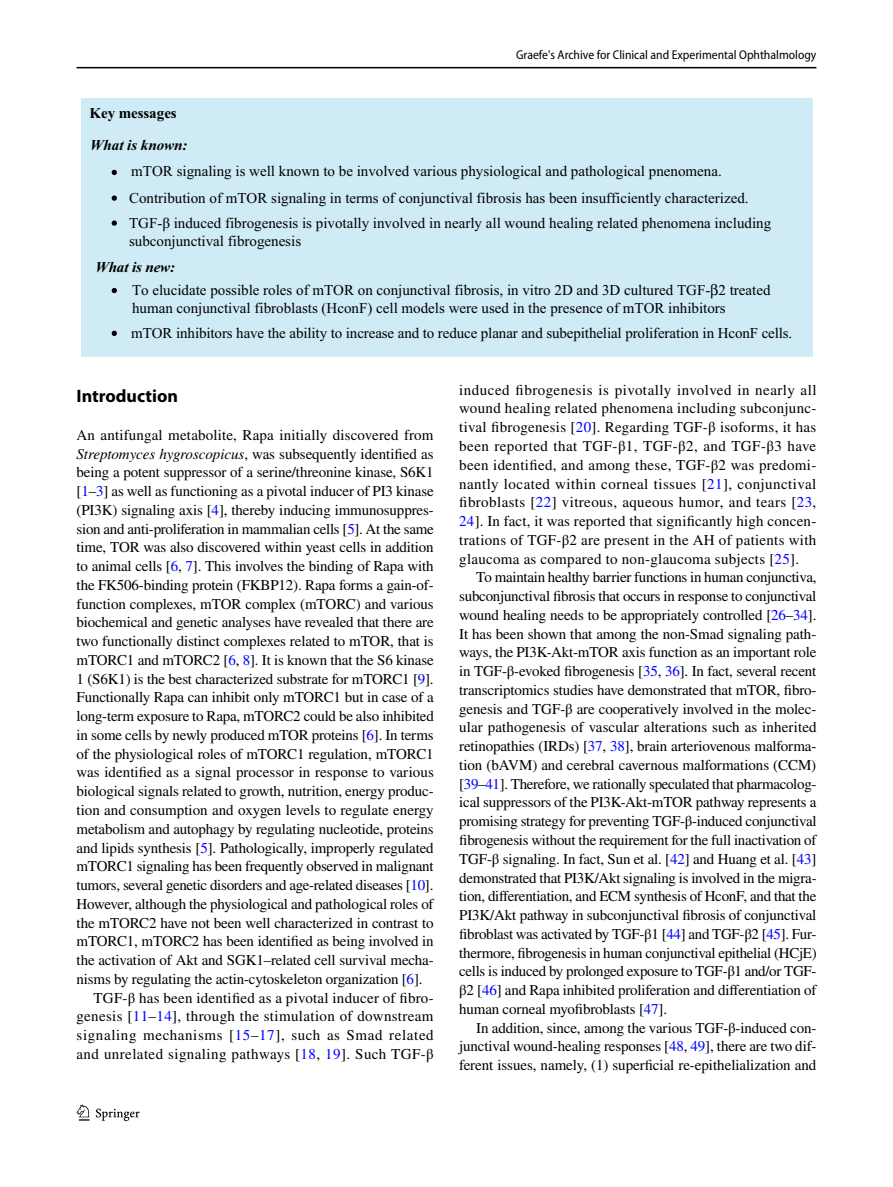
<style>
.page{position:relative;width:893px;height:1187px;background:#fff}
.page>*{position:absolute;margin:0;border:0;box-sizing:border-box;transform-origin:0 0}
.t1{font:700 18px "Myriad Pro";color:#000}
.t2{font:15px/18.8px "STIX";letter-spacing:-.01em;color:#000;text-align:justify}
.t3{font:15px/18px "Times New Roman";color:#000}
.t4{font:15px "STIX";letter-spacing:.01em;color:#000}
.t5{font:15px "STIX";letter-spacing:.025em;color:#000}
.t6{font:15px "STIX";letter-spacing:.015em;color:#000}
.t7{font:15px "STIX";letter-spacing:.03em;color:#000}
.t8{font:15px "STIX";letter-spacing:.04em;color:#000}
.t9{font:italic 700 15px "Times New Roman";color:#000}
.t10{font:700 15px "Times New Roman";letter-spacing:-.005em;color:#000}
.t11{font:semi-condensed 12.75px "Myriad Pro";color:#000}
.s1{font-style:italic}
.s2{color:#00f}
</style>
<div class="page">
<hr style="left:77px;top:67px;width:739px;height:1px;background:#000">
<svg style="left:77px;top:1104px;width:12px;height:16px"></svg>
<svg style="left:96px;top:1108px;width:44px;height:12px"></svg>
<div style="left:81px;top:98px;width:731px;height:258px;background:#cfebf5"></div>
<svg style="left:112px;top:170px;width:5px;height:5px"></svg>
<svg style="left:112px;top:195px;width:5px;height:6px"></svg>
<svg style="left:112px;top:220px;width:5px;height:6px"></svg>
<svg style="left:112px;top:288px;width:5px;height:5px"></svg>
<svg style="left:112px;top:331px;width:5px;height:5px"></svg>
<p class="t10" style="left:90px;top:102px;width:88px">Key messages</p>
<p class="t9" style="left:90px;top:135px;width:99px">What is known:</p>
<p class="t11" style="left:516px;top:48px;width:302px">Graefe's Archive for Clinical and Experimental Ophthalmology</p>
<p class="t3" style="left:131px;top:163px;width:592px">mTOR signaling is well known to be involved various physiological and pathological pnenomena.</p>
<p class="t3" style="left:129px;top:191px;width:621px">Contribution of mTOR signaling in terms of conjunctival fibrosis has been insufficiently characterized.</p>
<p class="t3" style="left:129px;top:216px;width:644px">TGF-β induced fibrogenesis is pivotally involved in nearly all wound healing related phenomena including subconjunctival fibrogenesis</p>
<p class="t9" style="left:95px;top:256px;width:81px">What is new:</p>
<p class="t3" style="left:132px;top:282px;width:640px">To elucidate possible roles of mTOR on conjunctival fibrosis, in vitro 2D and 3D cultured TGF- 2 treated human conjunctival fibroblasts (HconF) cell models were used in the presence of mTOR inhibitors</p>
<p class="t3" style="left:131px;top:325px;width:662px">mTOR inhibitors have the ability to increase and to reduce planar and subepithelial proliferation in HconF cells.</p>
<p class="t1" style="left:77px;top:384px;width:103px">Introduction</p>
<p class="t4" style="left:77px;top:424px;width:359px">An antifungal metabolite, Rapa initially discovered from</p>
<p class="t2" style="left:77px;top:445px;width:358px"><span class="s1">Streptomyces hygroscopicus</span>, was subsequently identified as</p>
<p class="t2" style="left:77px;top:464px;width:359px">being a potent suppressor of a serine/threonine kinase, S6K1</p>
<p class="t2" style="left:77px;top:482px;width:359px">[<span class="s2">1</span>–<span class="s2">3</span>] as well as functioning as a pivotal inducer of PI3 kinase</p>
<p class="t2" style="left:77px;top:501px;width:359px">(PI3K) signaling axis [<span class="s2">4</span>], thereby inducing immunosuppres-</p>
<p class="t2" style="left:77px;top:520px;width:359px">sion and anti-proliferation in mammalian cells [<span class="s2">5</span>]. At the same</p>
<p class="t2" style="left:77px;top:539px;width:359px">time, TOR was also discovered within yeast cells in addition</p>
<p class="t2" style="left:77px;top:557px;width:359px">to animal cells [<span class="s2">6</span>, <span class="s2">7</span>]. This involves the binding of Rapa with</p>
<p class="t2" style="left:77px;top:576px;width:359px">the FK506-binding protein (FKBP12). Rapa forms a gain-of-</p>
<p class="t2" style="left:77px;top:595px;width:359px">function complexes, mTOR complex (mTORC) and various</p>
<p class="t2" style="left:77px;top:614px;width:359px">biochemical and genetic analyses have revealed that there are</p>
<p class="t2" style="left:77px;top:632px;width:359px">two functionally distinct complexes related to mTOR, that is</p>
<p class="t2" style="left:77px;top:651px;width:359px">mTORC1 and mTORC2 [<span class="s2">6</span>, <span class="s2">8</span>]. It is known that the S6 kinase</p>
<p class="t2" style="left:77px;top:670px;width:359px">1 (S6K1) is the best characterized substrate for mTORC1 [<span class="s2">9</span>].</p>
<p class="t2" style="left:77px;top:689px;width:359px">Functionally Rapa can inhibit only mTORC1 but in case of a</p>
<p class="t2" style="left:77px;top:707px;width:359px">long-term exposure to Rapa, mTORC2 could be also inhibited</p>
<p class="t2" style="left:77px;top:726px;width:359px">in some cells by newly produced mTOR proteins [<span class="s2">6</span>]. In terms</p>
<p class="t2" style="left:77px;top:745px;width:359px">of the physiological roles of mTORC1 regulation, mTORC1</p>
<p class="t2" style="left:77px;top:764px;width:359px">was identified as a signal processor in response to various</p>
<p class="t2" style="left:77px;top:782px;width:359px">biological signals related to growth, nutrition, energy produc-</p>
<p class="t2" style="left:77px;top:801px;width:359px">tion and consumption and oxygen levels to regulate energy</p>
<p class="t2" style="left:77px;top:820px;width:359px">metabolism and autophagy by regulating nucleotide, proteins</p>
<p class="t2" style="left:77px;top:839px;width:359px">and lipids synthesis [<span class="s2">5</span>]. Pathologically, improperly regulated</p>
<p class="t2" style="left:77px;top:857px;width:359px">mTORC1 signaling has been frequently observed in malignant</p>
<p class="t2" style="left:77px;top:876px;width:358px">tumors, several genetic disorders and age-related diseases [<span class="s2">10</span>].</p>
<p class="t2" style="left:77px;top:895px;width:359px">However, although the physiological and pathological roles of</p>
<p class="t2" style="left:77px;top:914px;width:359px">the mTORC2 have not been well characterized in contrast to</p>
<p class="t2" style="left:77px;top:932px;width:359px">mTORC1, mTORC2 has been identified as being involved in</p>
<p class="t2" style="left:77px;top:951px;width:359px">the activation of Akt and SGK1–related cell survival mecha-</p>
<p class="t2" style="left:77px;top:970px;width:348px">nisms by regulating the actin-cytoskeleton organization [<span class="s2">6</span>].</p>
<p class="t6" style="left:94px;top:987px;width:342px">TGF-β has been identified as a pivotal inducer of fibro-</p>
<p class="t5" style="left:77px;top:1005px;width:358px">genesis [<span class="s2">11</span>–<span class="s2">14</span>], through the stimulation of downstream</p>
<p class="t8" style="left:77px;top:1024px;width:359px">signaling mechanisms [<span class="s2">15</span>–<span class="s2">17</span>], such as Smad related</p>
<p class="t7" style="left:77px;top:1043px;width:359px">and unrelated signaling pathways [<span class="s2">18</span>, <span class="s2">19</span>]. Such TGF-β</p>
<p class="t2" style="left:459px;top:381px;width:359px">induced fibrogenesis is pivotally involved in nearly all wound healing related phenomena including subconjunc&shy;tival fibrogenesis [<span class="s2">20</span>]. Regarding TGF-β isoforms, it has been reported that TGF-β1, TGF-β2, and TGF-β3 have been identified, and among these, TGF-β2 was predomi&shy;nantly located within corneal tissues [<span class="s2">21</span>], conjunctival fibroblasts [<span class="s2">22</span>] vitreous, aqueous humor, and tears [<span class="s2">23</span>, <span class="s2">24</span>]. In fact, it was reported that significantly high concen&shy;trations of TGF-β2 are present in the AH of patients with glaucoma as compared to non-glaucoma subjects [<span class="s2">25</span>].</p>
<p class="t2" style="left:459px;top:569px;width:359px;text-indent:17px">To maintain healthy barrier functions in human conjunctiva, subconjunctival fibrosis that occurs in response to conjunctival wound healing needs to be appropriately controlled [<span class="s2">26</span>–<span class="s2">34</span>].<br>It has been shown that among the non-Smad signaling path&shy;ways, the PI3K-Akt-mTOR axis function as an important role in TGF-β-evoked fibrogenesis [<span class="s2">35</span>, <span class="s2">36</span>]. In fact, several recent transcriptomics studies have demonstrated that mTOR, fibro&shy;genesis and TGF-β are cooperatively involved in the molec&shy;ular pathogenesis of vascular alterations such as inherited retinopathies (IRDs) [<span class="s2">37</span>, <span class="s2">38</span>], brain arteriovenous malforma&shy;tion (bAVM) and cerebral cavernous malformations (CCM) [<span class="s2">39</span>–<span class="s2">41</span>]. Therefore, we rationally speculated that pharmacolog&shy;ical suppressors of the PI3K-Akt-mTOR pathway represents a promising strategy for preventing TGF-β-induced conjunctival fibrogenesis without the requirement for the full inactivation of TGF-β signaling. In fact, Sun et al. [<span class="s2">42</span>] and Huang et al. [<span class="s2">43</span>] demonstrated that PI3K/Akt signaling is involved in the migra&shy;tion, differentiation, and ECM synthesis of HconF, and that the PI3K/Akt pathway in subconjunctival fibrosis of conjunctival fibroblast was activated by TGF-β1 [<span class="s2">44</span>] and TGF-β2 [<span class="s2">45</span>]. Fur&shy;thermore, fibrogenesis in human conjunctival epithelial (HCjE) cells is induced by prolonged exposure to TGF-β1 and/or TGF&shy;β2 [<span class="s2">46</span>] and Rapa inhibited proliferation and differentiation of human corneal myofibroblasts [<span class="s2">47</span>].</p>
<p class="t2" style="left:459px;top:1019px;width:359px;text-indent:17px">In addition, since, among the various TGF-β-induced con&shy;junctival wound-healing responses [<span class="s2">48</span>, <span class="s2">49</span>], there are two dif&shy;ferent issues, namely, (1) superficial re-epithelialization and</p>
</div>
